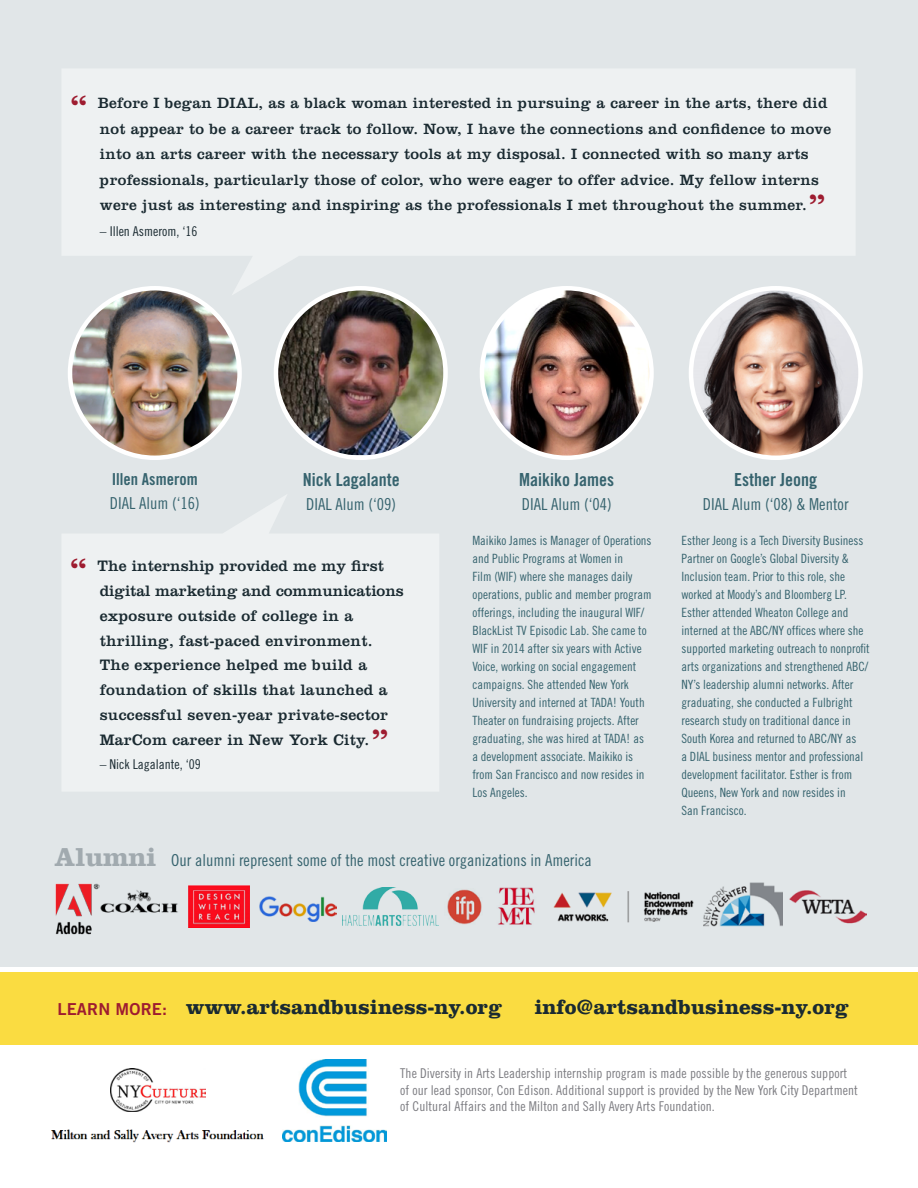
<style>
.page{position:relative;width:918px;height:1188px;background:#fff}
.page>*{position:absolute;margin:0;border:0;box-sizing:border-box;transform-origin:0 0}
.t1{font:36px "Clarendon LT Std";color:#9e1c30}
.t2{font:700 27px "Clarendon LT Std";letter-spacing:-.01em;color:#a1aaaf}
.t3{font:700 21.15px "Clarendon LT Std";color:#1a2a31}
.t4{font:18px "Trade Gothic LT Std Bd Cn 20";color:#36636e}
.t5{font:16.5px "Trade Gothic LT Std Cn 18";color:#36636e}
.t6{font:16.5px "Trade Gothic LT Std Bd Cn 20";color:#36636e}
.t7{font:16.5px "Trade Gothic LT Std Bd 2";letter-spacing:.01em;color:#9e1c30}
.t8{font:15.75px/24.8px "Clarendon LT Std";letter-spacing:.02em;color:#1a2a31}
.t9{font:15.45px/25.5px "Clarendon LT Std";letter-spacing:.02em;color:#1a2a31}
.t10{font:13.5px/16.5px "Trade Gothic LT Std Cn 18";letter-spacing:.005em;color:#7c7c81}
.t11{font:13.5px "Trade Gothic LT Std Cn 18";color:#1a2a31}
.t12{font:12.75px/18px "Trade Gothic LT Std Cn 18";color:#36636e}
</style>
<div class="page">
<div style="left:0;top:972px;width:918px;height:72px;background:#fadc41"></div>
<div style="left:0;top:0;width:918px;height:967px;background:#e1e6e8"></div>
<img style="left:55px;top:883px;width:45px;height:51px">
<img style="left:188px;top:886px;width:62px;height:41px">
<img style="left:343px;top:888px;width:94px;height:37px">
<img style="left:447px;top:889px;width:34px;height:36px">
<img style="left:553px;top:891px;width:141px;height:32px">
<img style="left:703px;top:882px;width:79px;height:45px">
<img style="left:481px;top:887px;width:54px;height:38px">
<img style="left:100px;top:890px;width:78px;height:23px">
<img style="left:260px;top:896px;width:77px;height:26px">
<img style="left:790px;top:890px;width:76px;height:34px">
<img style="left:70px;top:288px;width:170px;height:170px;border-radius:85px">
<svg style="left:62px;top:69px;width:793px;height:227px;fill:#eef1f2"></svg>
<img style="left:276px;top:288px;width:168px;height:167px">
<div style="left:274px;top:286px;width:174px;height:174px;border:4px solid #fff;border-radius:50%"></div>
<img style="left:691px;top:288px;width:170px;height:170px;border-radius:85px">
<div style="left:689px;top:286px;width:174px;height:174px;border:4px solid #fff;border-radius:50%"></div>
<img style="left:482px;top:288px;width:170px;height:170px;border-radius:85px">
<div style="left:480px;top:286px;width:174px;height:174px;border:4px solid #fff;border-radius:50%"></div>
<img style="left:283px;top:1059px;width:104px;height:82px">
<img style="left:111px;top:1068px;width:94px;height:44px">
<img style="left:51px;top:1129px;width:213px;height:14px">
<svg style="left:62px;top:495px;width:377px;height:296px;fill:#eef1f2"></svg>
<h1 class="t1" style="left:71px;top:87px;width:17px">“</h1>
<p class="t9" style="left:98px;top:90px;width:735px">Before I began DIAL, as a black woman interested in pursuing a career in the arts, there did not appear to be a career track to follow. Now, I have the connections and confidence to move into an arts career with the necessary tools at my disposal. I connected with so many arts professionals, particularly those of color, who were eager to offer advice. My fellow interns were just as interesting and inspiring as the professionals I met throughout the summer.</p>
<h1 class="t1" style="left:809px;top:186px;width:17px">”</h1>
<p class="t11" style="left:100px;top:223px;width:99px">– Illen Asmerom, ‘16</p>
<p class="t6" style="left:112px;top:469px;width:88px">Illen Asmerom</p>
<p class="t5" style="left:110px;top:493px;width:91px">DIAL Alum (‘16)</p>
<h3 class="t4" style="left:303px;top:468px;width:98px">Nick Lagalante</h3>
<p class="t5" style="left:306px;top:494px;width:91px">DIAL Alum (‘09)</p>
<h1 class="t1" style="left:71px;top:550px;width:17px">“</h1>
<p class="t8" style="left:97px;top:554px;width:308px">The internship provided me my first digital marketing and communications exposure outside of college in a thrilling, fast-paced environment.<br>The experience helped me build a foundation of skills that launched a successful seven-year private-sector MarCom career in New York City.</p>
<h1 class="t1" style="left:372px;top:720px;width:17px">”</h1>
<p class="t11" style="left:100px;top:756px;width:103px">– Nick Lagalante, ‘09</p>
<h3 class="t4" style="left:519px;top:468px;width:96px">Maikiko James</h3>
<p class="t5" style="left:522px;top:494px;width:91px">DIAL Alum (‘04)</p>
<p class="t12" style="left:472px;top:531px;width:181px">Maikiko James is Manager of Operations and Public Programs at Women in<br>Film (WIF) where she manages daily operations, public and member program offerings, including the inaugural WIF/ BlackList TV Episodic Lab. She came to WIF in 2014 after six years with Active Voice, working on social engagement campaigns. She attended New York University and interned at TADA! Youth Theater on fundraising projects. After graduating, she was hired at TADA! as a development associate. Maikiko is from San Francisco and now resides in Los Angeles.</p>
<h2 class="t2" style="left:55px;top:840px;width:104px">Alumni</h2>
<p class="t5" style="left:171px;top:850px;width:422px">Our alumni represent some of the most creative organizations in America</p>
<h3 class="t4" style="left:734px;top:468px;width:84px">Esther Jeong</h3>
<p class="t5" style="left:703px;top:494px;width:147px">DIAL Alum (‘08) &amp; Mentor</p>
<p class="t12" style="left:681px;top:531px;width:190px">Esther Jeong is a Tech Diversity Business Partner on Google’s Global Diversity &amp; Inclusion team. Prior to this role, she worked at Moody’s and Bloomberg LP.<br>Esther attended Wheaton College and interned at the ABC/NY offices where she supported marketing outreach to nonprofit arts organizations and strengthened ABC/ NY’s leadership alumni networks. After graduating, she conducted a Fulbright research study on traditional dance in South Korea and returned to ABC/NY as<br>a DIAL business mentor and professional development facilitator. Esther is from Queens, New York and now resides in<br>San Francisco.</p>
<p class="t7" style="left:57px;top:999px;width:111px">LEARN MORE:</p>
<h3 class="t3" style="left:186px;top:994px;width:318px">www.artsandbusiness-ny.org</h3>
<h3 class="t3" style="left:534px;top:994px;width:316px">info@artsandbusiness-ny.org</h3>
<p class="t10" style="left:400px;top:1065px;width:459px">The Diversity in Arts Leadership internship program is made possible by the generous support of our lead sponsor, Con Edison. Additional support is provided by the New York City Department of Cultural Affairs and the Milton and Sally Avery Arts Foundation.</p>
</div>
